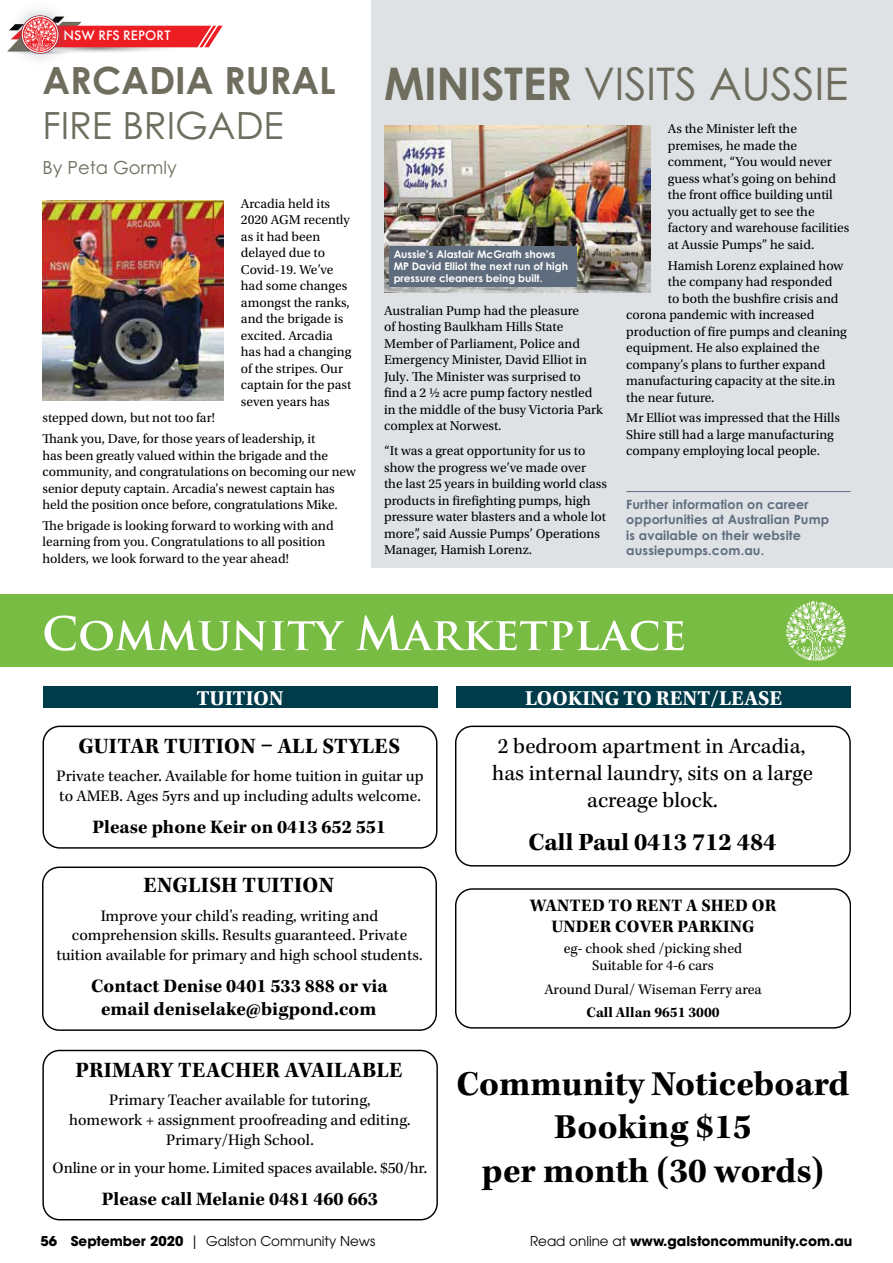
<style>
.page{position:relative;width:893px;height:1263px;background:#fff}
.page>*{position:absolute;margin:0;border:0;box-sizing:border-box;transform-origin:0 0}
.t1{font:45px "Century Gothic Pro";letter-spacing:-.01em;color:#6e6d5e}
.t2{font:700 37.5px "Century Gothic Pro";color:#6e6d5e}
.t3{font:37.5px "Century Gothic Pro";color:#6e6d5e}
.t4{font:700 36px/43.2px "Kepler Std";color:#000;text-align:center}
.t5{font:700 25.5px "Kepler Std";color:#000}
.t6{font:22.5px/27px "Kepler Std";color:#000;text-align:center}
.t7{font:700 22.5px "Kepler Std";letter-spacing:.01em;color:#000}
.t8{font:700 21px "Utopia Std";color:#fff}
.t9{font:700 19.5px/23.4px "Kepler Std";color:#000;text-align:center}
.t10{font:700 18px/21px "Kepler Std";letter-spacing:.01em;color:#000;text-align:center}
.t11{font:18px "Century Gothic Pro";color:#6e6d5e}
.t12{font:16.5px/19.8px "Kepler Std";color:#000;text-align:center}
.t13{font:15px/17.1px "Kepler Std";color:#000;text-align:center}
.t14{font:700 15px "Kepler Std";color:#000}
.t15{font:500 14.25px "Futura PT";letter-spacing:.01em;color:#fff}
.t16{font:13.5px/16.5px "Utopia Std";color:#000}
.t17{font:700 13.5px "ITC Avant Garde Pro";color:#000}
.t18{font:13.5px "ITC Avant Garde Pro";color:#000}
.t19{font:700 12.75px/15.3px "Century Gothic Pro";letter-spacing:.01em;color:#5e6c7d}
.t20{font:700 10.5px/12px "Century Gothic Pro";color:#fff}
.s1{font-weight:700}
.s2{font-weight:400}
</style>
<div class="page">
<div style="left:371px;top:0;width:522px;height:568px;background:#dfe2e5"></div>
<img style="left:43px;top:200px;width:181px;height:200px">
<hr style="left:626px;top:491px;width:224px;height:1px;background:#5e6c7d">
<img style="left:384px;top:125px;width:267px;height:167px">
<div style="left:389px;top:247px;width:188px;height:40px;background:#5e6c7d"></div>
<div style="left:42px;top:866px;width:395px;height:165px;border:1px solid #000;border-radius:17px"></div>
<div style="left:43px;top:726px;width:394px;height:123px;border:1px solid #000;border-radius:17px"></div>
<div style="left:43px;top:686px;width:394px;height:22px;background:#003b4a"></div>
<div style="left:456px;top:686px;width:395px;height:22px;background:#003b4a"></div>
<div style="left:0;top:594px;width:893px;height:72px;background:#79bc43"></div>
<svg style="left:44px;top:615px;width:640px;height:36px"></svg>
<svg style="left:786px;top:601px;width:60px;height:60px"></svg>
<div style="left:455px;top:726px;width:396px;height:140px;border:1px solid #000;border-radius:17px"></div>
<div style="left:42px;top:1050px;width:396px;height:170px;border:1px solid #000;border-radius:17px"></div>
<div style="left:455px;top:888px;width:395px;height:140px;border:1px solid #000;border-radius:17px"></div>
<div style="left:6px;top:1px;width:68px;height:68px;background:#5e6c7d;opacity:.5"></div>
<div style="left:22px;top:17px;width:36px;height:36px;border:1px solid #fff;border-radius:50%"></div>
<svg style="left:7px;top:17px;width:216px;height:35px"></svg>
<p class="t15" style="left:64px;top:26px;width:108px">NSW RFS REPORT</p>
<h2 class="t2" style="left:43px;top:57px;width:295px">ARCADIA RURAL</h2>
<h2 class="t3" style="left:43px;top:103px;width:243px">FIRE BRIGADE</h2>
<h3 class="t11" style="left:43px;top:157px;width:136px">By Peta Gormly</h3>
<p class="t16" style="left:241px;top:196px;width:112px">Arcadia held its<br>2020 AGM recently as it had been delayed due to<br>Covid-19. We’ve had some changes amongst the ranks, and the brigade is excited. Arcadia has had a changing of the stripes. Our captain for the past seven years has</p>
<p class="t16" style="left:43px;top:408px;width:274px;line-height:20.7px">stepped down, but not too far!<br>Thank you, Dave, for those years of leadership, it</p>
<p class="t16" style="left:43px;top:447px;width:315px">has been greatly valued within the brigade and the community, and congratulations on becoming our new senior deputy captain. Arcadia's newest captain has held the position once before, congratulations Mike.</p>
<p class="t16" style="left:43px;top:518px;width:293px">The brigade is looking forward to working with and learning from you. Congratulations to all position holders, we look forward to the year ahead!</p>
<h1 class="t1" style="left:384px;top:56px;width:466px"><span class="s1">MINISTER</span> VISITS AUSSIE</h1>
<p class="t20" style="left:394px;top:248px;width:176px">Aussie’s Alastair McGrath shows<br>MP David Elliot the next run of high pressure cleaners being built.</p>
<p class="t16" style="left:384px;top:302px;width:220px">Australian Pump had the pleasure<br>of hosting Baulkham Hills State<br>Member of Parliament, Police and<br>Emergency Minister, David Elliot in<br>July. The Minister was surprised to find a 2 ½ acre pump factory nestled in the middle of the busy Victoria Park complex at Norwest.</p>
<p class="t16" style="left:384px;top:443px;width:224px">“It was a great opportunity for us to show the progress we’ve made over the last 25 years in building world class products in firefighting pumps, high pressure water blasters and a whole lot more”, said Aussie Pumps’ Operations Manager, Hamish Lorenz.</p>
<p class="t16" style="left:668px;top:121px;width:183px">As the Minister left the premises, he made the comment, “You would never guess what’s going on behind the front office building until you actually get to see the factory and warehouse facilities at Aussie Pumps” he said.</p>
<p class="t16" style="left:668px;top:257px;width:177px">Hamish Lorenz explained how</p>
<p class="t16" style="left:668px;top:274px;width:166px">the company had responded</p>
<p class="t16" style="left:668px;top:290px;width:172px">to both the bushfire crisis and</p>
<p class="t16" style="left:626px;top:307px;width:190px">corona pandemic with increased</p>
<p class="t16" style="left:626px;top:323px;width:222px">production of fire pumps and cleaning</p>
<p class="t16" style="left:626px;top:340px;width:195px">equipment. He also explained the</p>
<p class="t16" style="left:626px;top:356px;width:201px">company’s plans to further expand</p>
<p class="t16" style="left:626px;top:373px;width:211px">manufacturing capacity at the site.in</p>
<p class="t16" style="left:626px;top:389px;width:90px">the near future.</p>
<p class="t16" style="left:626px;top:410px;width:215px">Mr Elliot was impressed that the Hills<br>Shire still had a large manufacturing company employing local people.</p>
<p class="t19" style="left:626px;top:496px;width:204px">Further information on career opportunities at Australian Pump is available on their website aussiepumps.com.au.</p>
<h3 class="t8" style="left:197px;top:685px;width:88px">TUITION</h3>
<h3 class="t7" style="left:78px;top:733px;width:323px">GUITAR TUITION – ALL STYLES</h3>
<p class="t12" style="left:56px;top:767px;width:369px;text-align:left">Private teacher. Available for home tuition in guitar up to AMEB. Ages 5yrs and up including adults welcome.</p>
<h3 class="t9" style="left:92px;top:816px;width:295px">Please phone Keir on 0413 652 551</h3>
<h3 class="t7" style="left:144px;top:872px;width:192px">ENGLISH TUITION</h3>
<p class="t12" style="left:56px;top:906px;width:368px">Improve your child's reading, writing and comprehension skills. Results guaranteed. Private tuition available for primary and high school students.</p>
<h3 class="t9" style="left:91px;top:975px;width:298px">Contact Denise 0401 533 888 or via email deniselake@bigpond.com</h3>
<h3 class="t7" style="left:76px;top:1057px;width:329px">PRIMARY TEACHER AVAILABLE</h3>
<p class="t12" style="left:69px;top:1091px;width:343px">Primary Teacher available for tutoring,<br>homework + assignment proofreading and editing.<br>Primary/High School.</p>
<p class="t12" style="left:53px;top:1159px;width:376px">Online or in your home. Limited spaces available. $50/hr.</p>
<h3 class="t9" style="left:102px;top:1188px;width:278px">Please call Melanie 0481 460 663</h3>
<h3 class="t8" style="left:525px;top:685px;width:259px">LOOKING TO RENT/LEASE</h3>
<h3 class="t6" style="left:492px;top:733px;width:322px">2 bedroom apartment in Arcadia, has internal laundry, sits on a large acreage block.</h3>
<h3 class="t5" style="left:528px;top:828px;width:249px">Call Paul 0413 712 484</h3>
<h3 class="t10" style="left:530px;top:895px;width:248px">WANTED TO RENT A SHED OR<br>UNDER COVER PARKING</h3>
<p class="t13" style="left:564px;top:940px;width:180px">eg- chook shed /picking shed<br>Suitable for 4-6 cars</p>
<p class="t13" style="left:544px;top:981px;width:219px">Around Dural/ Wiseman Ferry area</p>
<p class="t14" style="left:587px;top:1004px;width:135px">Call Allan 9651 3000</p>
<h3 class="t4" style="left:456px;top:1064px;width:394px">Community Noticeboard<br>Booking $15<br>per month (30 words)</h3>
<p class="t18" style="left:41px;top:1232px;width:336px"><span class="s1">56 September 2020</span> | Galston Community News</p>
<p class="t17" style="left:530px;top:1232px;width:324px"><span class="s2">Read online at</span> www.galstoncommunity.com.au</p>
</div>
